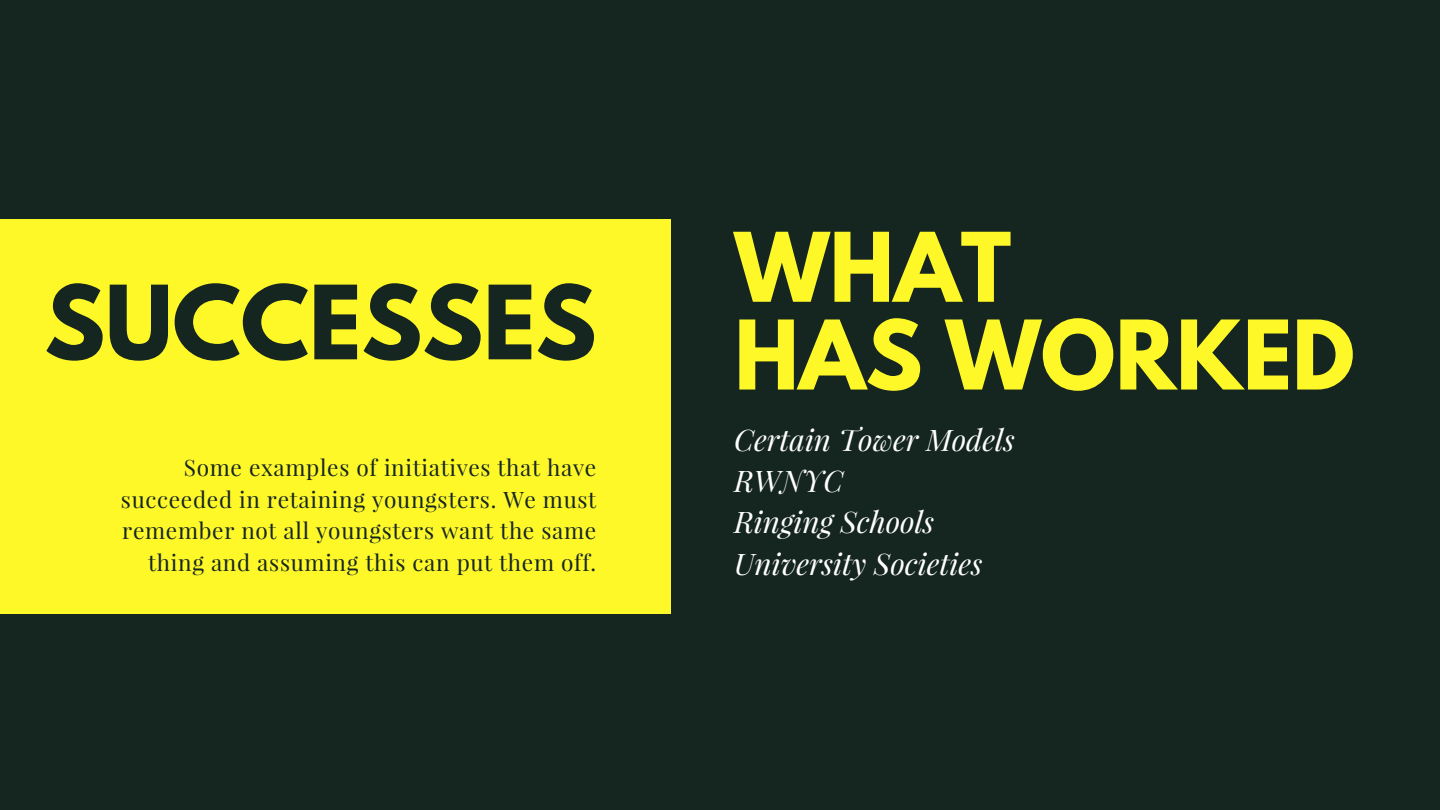
<style>
.page{position:relative;width:1440px;height:810px;background:#152620}
.page>*{position:absolute;margin:0;border:0;box-sizing:border-box;transform-origin:0 0}
.t1{font:700 90.6px "League Spartan";color:#152620}
.t2{font:700 84.9px/87.8px "League Spartan";color:#fff829}
.t3{font:italic 29.7px/41.2px "Playfair Display";color:#fff}
.t4{font:22.6px/31.5px "Playfair Display";letter-spacing:.03em;color:#152620;text-align:right}
</style>
<div class="page">
<div style="left:0;top:219px;width:670px;height:394px;background:#fff829"></div>
<h1 class="t1" style="left:44px;top:278px;width:554px">SUCCESSES</h1>
<p class="t4" style="left:121px;top:451px;width:477px">Some examples of initiatives that have succeeded in retaining youngsters. We must remember not all youngsters want the same thing and assuming this can put them off.</p>
<h2 class="t2" style="left:734px;top:235px;width:622px">WHAT<br>HAS WORKED</h2>
<h3 class="t3" style="left:734px;top:418px;width:282px">Certain Tower Models<br>RWNYC<br>Ringing Schools<br>University Societies</h3>
</div>
